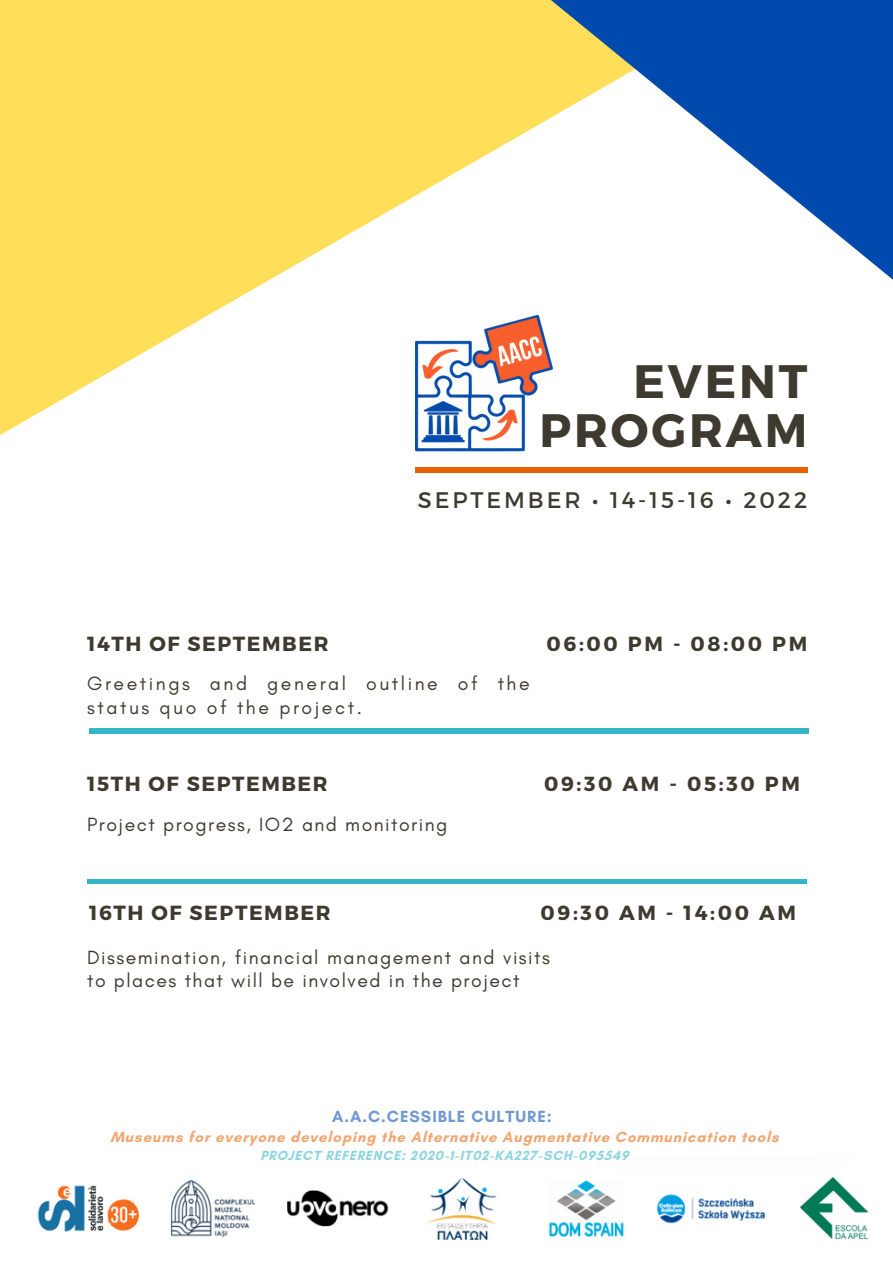
<style>
.page{position:relative;width:893px;height:1264px;background:#fff}
.page>*{position:absolute;margin:0;border:0;box-sizing:border-box;transform-origin:0 0}
.t1{font:700 46.8px/49.5px "Montserrat";letter-spacing:.06em;color:#3e3a2f;text-align:right}
.t2{font:22.5px "Montserrat";letter-spacing:.13em;color:#3e3a2f}
.t3{font:700 20.4px "Montserrat";letter-spacing:.075em;color:#3e3a2f}
.t4{font:700 20.4px "Montserrat";letter-spacing:.13em;color:#3e3a2f}
.t5{font:19.5px/23.5px "Glacial Indifference";letter-spacing:.075em;color:#3e3a2f}
.t6{font:19.5px/23.5px "Glacial Indifference";letter-spacing:.13em;color:#3e3a2f}
.t7{font:700 16.5px "Glacial Indifference";letter-spacing:.06em;color:#004aad}
.t8{font:700 15px "Glacial Indifference";letter-spacing:.06em;color:#eb5f01}
.t9{font:700 13.5px "Glacial Indifference";letter-spacing:.06em;color:#34b6c6}
</style>
<div class="page">
<hr style="left:89px;top:729px;width:720px;height:4px;background:#34b6c6">
<hr style="left:87px;top:879px;width:719px;height:4px;background:#34b6c6">
<svg style="left:0;top:0;width:328px;height:435px;fill:#ffde59"></svg>
<svg style="left:328px;top:0;width:564px;height:473px"></svg>
<img style="left:37px;top:1177px;width:832px;height:63px">
<img style="left:415px;top:315px;width:137px;height:158px">
<h1 class="t1" style="left:539px;top:354px;width:269px">EVENT<br>PROGRAM</h1>
<p class="t2" style="left:418px;top:485px;width:391px">SEPTEMBER • 14-15-16 • 2022</p>
<p class="t3" style="left:87px;top:630px;width:243px">14TH OF SEPTEMBER</p>
<p class="t4" style="left:546px;top:630px;width:262px">06:00 PM - 08:00 PM</p>
<p class="t6" style="left:87px;top:671px;width:444px">Greetings and general outline of the status quo of the project.</p>
<p class="t3" style="left:87px;top:770px;width:242px">15TH OF SEPTEMBER</p>
<p class="t5" style="left:87px;top:812px;width:362px">Project progress, IO2 and monitoring</p>
<p class="t4" style="left:544px;top:770px;width:257px">09:30 AM - 05:30 PM</p>
<p class="t3" style="left:89px;top:899px;width:243px">16TH OF SEPTEMBER</p>
<p class="t4" style="left:540px;top:899px;width:257px">09:30 AM - 14:00 AM</p>
<p class="t5" style="left:87px;top:945px;width:464px">Dissemination, financial management and visits to places that will be involved in the project</p>
<p class="t7" style="left:332px;top:1106px;width:221px">A.A.C.CESSIBLE CULTURE:</p>
<p class="t8" style="left:110px;top:1127px;width:670px">Museums for everyone developing the Alternative Augmentative Communication tools</p>
<p class="t9" style="left:260px;top:1147px;width:370px">PROJECT REFERENCE: 2020-1-IT02-KA227-SCH-095549</p>
</div>
